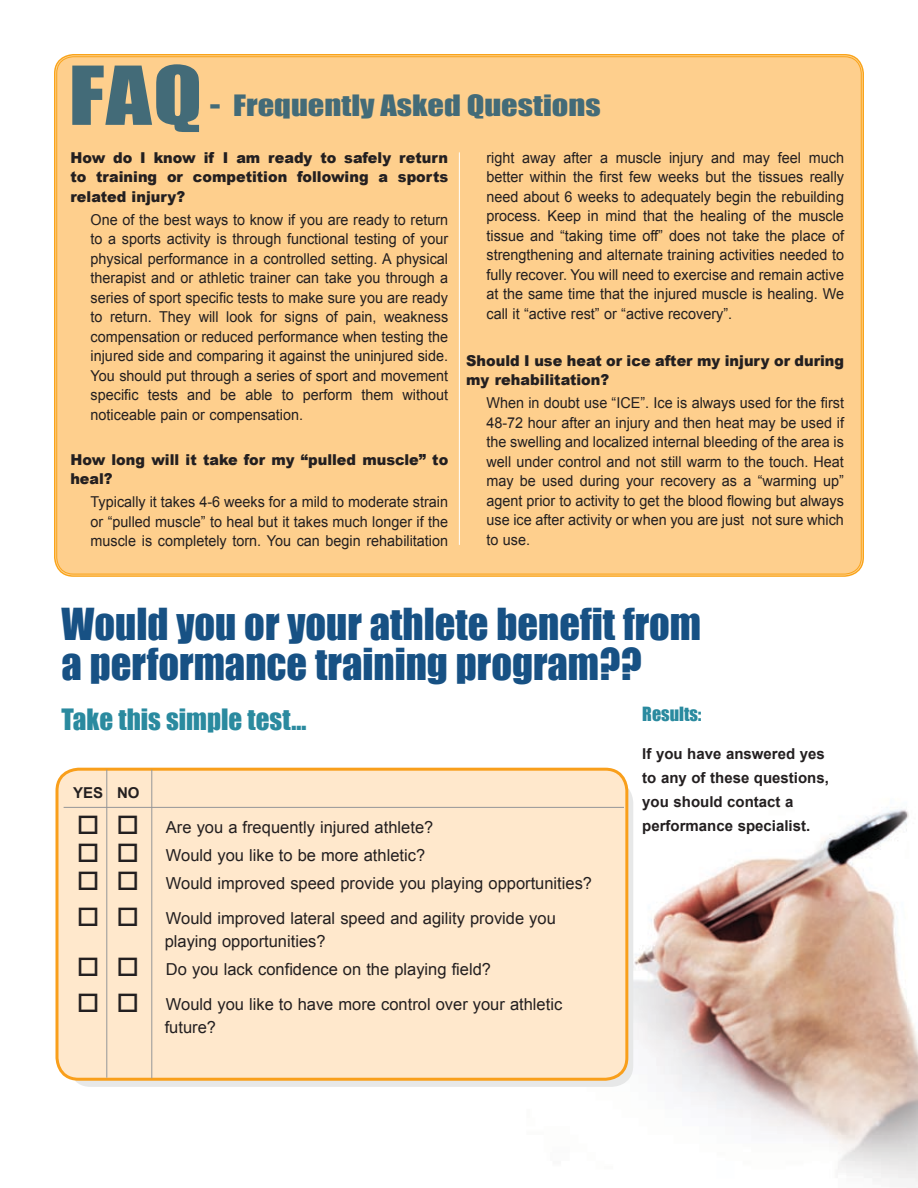
<style>
.page{position:relative;width:918px;height:1188px;background:#fff}
.page>*{position:absolute;margin:0;border:0;box-sizing:border-box;transform-origin:0 0}
.t1{font:75px "Impact";color:#436b78;scale:1.2 1}
.t2{font:40.5px/40.5px "Impact";color:#175184}
.t3{font:27px "Impact";color:#436b78;scale:1.2 1}
.t4{font:27px "Impact";color:#2a8a9f}
.t5{font:18px "Impact";color:#2a8a9f}
.t6{font:16.5px/27.9px "Arial";color:#231f20}
.t7{font:15px/19.5px "Arial";color:#231f20;text-align:justify;scale:.96 1}
.t8{font:900 15px/19.5px "Arial";color:#231f20;scale:.96 1}
.t9{font:700 15px/24px "Arial";color:#231f20}
.s1{font-size:30px}
</style>
<div class="page">
<div style="left:56px;top:56px;width:806px;height:519px;background:#fecf8d;border-radius:18px"></div>
<hr style="left:459px;top:152px;width:1px;height:393px;background:#fff">
<img style="left:441px;top:767px;width:477px;height:421px">
<div style="left:69px;top:781px;width:564px;height:306px;background:#e7e8e8;border-radius:22px"></div>
<div style="left:57px;top:769px;width:570px;height:310px;background:#ffe8cc;border-radius:22px"></div>
<div style="left:56px;top:768px;width:572px;height:313px;border:3px solid #f99f1b;border-radius:22px"></div>
<hr style="left:106px;top:770px;width:1px;height:308px;background:#949698">
<hr style="left:151px;top:770px;width:1px;height:308px;background:#949698">
<hr style="left:64px;top:807px;width:560px;height:1px;background:#949698">
<h1 class="t1" style="left:69px;top:37px;width:113px">F A Q</h1>
<h3 class="t3" style="left:210px;top:84px;width:327px"><span class="s1">-</span> Frequently Asked Questions</h3>
<p class="t8" style="left:70px;top:147px;width:395px;text-align:justify">How do I know if I am ready to safely return to training or competition following a sports related injury?</p>
<p class="t7" style="left:91px;top:210px;width:374px">One of the best ways to know if you are ready to return to a sports activity is through functional testing of your physical performance in a controlled setting. A physical therapist and or athletic trainer can take you through a series of sport specific tests to make sure you are ready to return. They will look for signs of pain, weakness compensation or reduced performance when testing the injured side and comparing it against the uninjured side.<br>You should put through a series of sport and movement specific tests and be able to perform them without noticeable pain or compensation.</p>
<p class="t8" style="left:70px;top:449px;width:395px">How long will it take for my “pulled muscle” to heal?</p>
<p class="t7" style="left:91px;top:492px;width:374px">Typically it takes 4-6 weeks for a mild to moderate strain or “pulled muscle” to heal but it takes much longer if the muscle is completely torn. You can begin rehabilitation</p>
<p class="t7" style="left:486px;top:148px;width:374px">right away after a muscle injury and may feel much better within the first few weeks but the tissues really need about 6 weeks to adequately begin the rebuilding process. Keep in mind that the healing of the muscle tissue and “taking time off” does not take the place of strengthening and alternate training activities needed to fully recover. You will need to exercise and remain active at the same time that the injured muscle is healing. We call it “active rest” or “active recovery”.</p>
<p class="t8" style="left:466px;top:350px;width:395px">Should I use heat or ice after my injury or during my rehabilitation?</p>
<p class="t7" style="left:486px;top:393px;width:374px">When in doubt use “ICE”. Ice is always used for the first 48-72 hour after an injury and then heat may be used if the swelling and localized internal bleeding of the area is well under control and not still warm to the touch. Heat may be used during your recovery as a “warming up” agent prior to activity to get the blood flowing but always use ice after activity or when you are just not sure which to use.</p>
<h2 class="t2" style="left:62px;top:603px;width:641px">Would you or your athlete benefit from a performance training program??</h2>
<h3 class="t4" style="left:62px;top:698px;width:246px">Take this simple test...</h3>
<p class="t5" style="left:642px;top:700px;width:61px">Results:</p>
<p class="t9" style="left:642px;top:742px;width:188px">If you have answered yes to any of these questions, you should contact a performance specialist.</p>
<p class="t9" style="left:73px;top:781px;width:68px">YES NO</p>
<p class="t6" style="left:166px;top:813px;width:428px">Are you a frequently injured athlete?<br>Would you like to be more athletic?<br>Would improved speed provide you playing opportunities?</p>
<p class="t6" style="left:165px;top:907px;width:393px;line-height:22.5px">Would improved lateral speed and agility provide you playing opportunities?</p>
<p class="t6" style="left:166px;top:951px;width:398px;line-height:35.4px">Do you lack confidence on the playing field?<br>Would you like to have more control over your athletic</p>
<p class="t6" style="left:165px;top:1013px;width:53px">future?</p>
</div>
